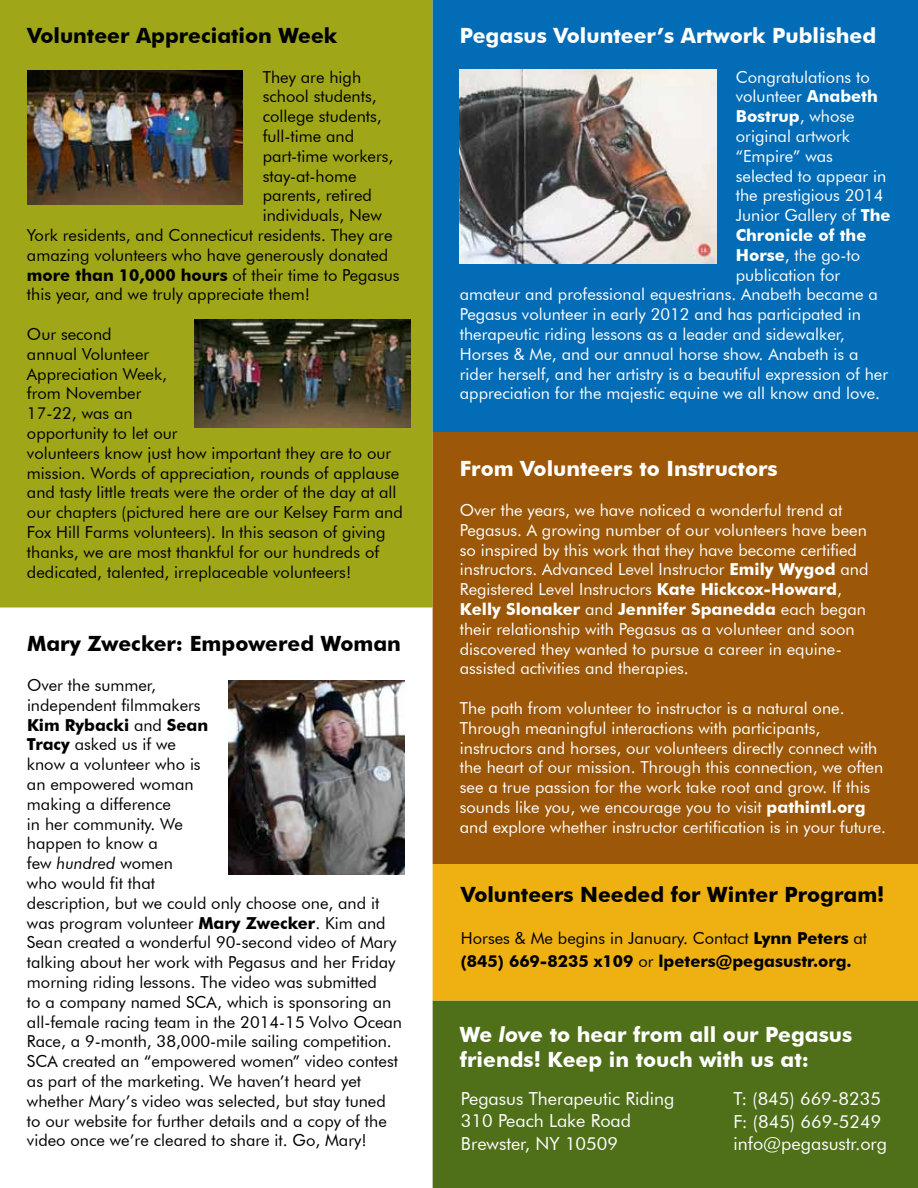
<style>
.page{position:relative;width:918px;height:1188px;background:#fff}
.page>*{position:absolute;margin:0;border:0;box-sizing:border-box;transform-origin:0 0}
.t1{font:700 21px/25.2px "Futura BT";color:#fff}
.t2{font:700 21px "Futura BT";color:#000}
.t3{font:18px/22.5px "Futura BT";color:#fff}
.t4{font:16.5px/19.8px "Futura BT";color:#000}
.t5{font:16.5px/19.8px "Futura BT";color:#fff}
.t6{font:700 16.5px/22.5px "Futura BT";color:#000}
.t7{font:700 16.5px "Futura BT";color:#fff}
.s1{font-weight:700}
.s2{font-style:italic}
.s3{font-weight:400}
</style>
<div class="page">
<div style="left:433px;top:1000px;width:485px;height:188px;background:#4f6f19"></div>
<div style="left:0;top:0;width:433px;height:608px;background:#9fa617"></div>
<div style="left:433px;top:0;width:485px;height:432px;background:#036cb6"></div>
<img style="left:27px;top:71px;width:216px;height:134px">
<img style="left:228px;top:680px;width:176px;height:194px">
<div style="left:433px;top:432px;width:485px;height:432px;background:#9c5708"></div>
<div style="left:433px;top:864px;width:485px;height:136px;background:#eeb111"></div>
<img style="left:195px;top:320px;width:215px;height:108px">
<img style="left:460px;top:69px;width:256px;height:194px">
<p class="t2" style="left:27px;top:23px;width:312px">Volunteer Appreciation Week</p>
<p class="t4" style="left:263px;top:67px;width:100px">They are high</p>
<p class="t4" style="left:263px;top:86px;width:115px">school students,</p>
<p class="t4" style="left:263px;top:106px;width:121px">college students,</p>
<p class="t4" style="left:263px;top:126px;width:93px">full-time and</p>
<p class="t4" style="left:263px;top:146px;width:132px">part-time workers,</p>
<p class="t4" style="left:263px;top:166px;width:95px">stay-at-home</p>
<p class="t4" style="left:263px;top:185px;width:111px">parents, retired</p>
<p class="t4" style="left:263px;top:205px;width:120px">individuals, New</p>
<p class="t4" style="left:27px;top:225px;width:367px">York residents, and Connecticut residents. They are</p>
<p class="t4" style="left:27px;top:245px;width:363px">amazing volunteers who have generously donated</p>
<p class="t4" style="left:27px;top:265px;width:374px"><span class="s1">more than 10,000 hours</span> of their time to Pegasus</p>
<p class="t4" style="left:27px;top:284px;width:285px">this year, and we truly appreciate them!</p>
<p class="t4" style="left:27px;top:324px;width:377px">Our second<br>annual Volunteer<br>Appreciation Week,<br>from November<br>17-22, was an<br>opportunity to let our<br>volunteers know just how important they are to our mission. Words of appreciation, rounds of applause and tasty little treats were the order of the day at all our chapters (pictured here are our Kelsey Farm and Fox Hill Farms volunteers). In this season of giving thanks, we are most thankful for our hundreds of dedicated, talented, irreplaceable volunteers!</p>
<p class="t2" style="left:27px;top:631px;width:375px">Mary Zwecker: Empowered Woman</p>
<p class="t4" style="left:27px;top:675px;width:377px">Over the summer,<br>independent filmmakers<br><span class="s1">Kim Rybacki</span> and <span class="s1">Sean<br>Tracy</span> asked us if we<br>know a volunteer who is<br>an empowered woman<br>making a difference<br>in her community. We<br>happen to know a<br>few <span class="s2">hundred</span> women<br>who would fit that<br>description, but we could only choose one, and it was program volunteer <span class="s1">Mary Zwecker</span>. Kim and Sean created a wonderful 90-second video of Mary talking about her work with Pegasus and her Friday morning riding lessons. The video was submitted<br>to a company named SCA, which is sponsoring an all-female racing team in the 2014-15 Volvo Ocean Race, a 9-month, 38,000-mile sailing competition.<br>SCA created an “empowered women” video contest as part of the marketing. We haven’t heard yet whether Mary’s video was selected, but stay tuned to our website for further details and a copy of the video once we’re cleared to share it. Go, Mary!</p>
<p class="t1" style="left:460px;top:23px;width:418px">Pegasus Volunteer’s Artwork Published</p>
<p class="t5" style="left:736px;top:67px;width:135px">Congratulations to</p>
<p class="t5" style="left:736px;top:86px;width:144px">volunteer <span class="s1">Anabeth</span></p>
<p class="t7" style="left:736px;top:106px;width:120px">Bostrup<span class="s3">, whose</span></p>
<p class="t5" style="left:736px;top:126px;width:116px">original artwork</p>
<p class="t5" style="left:736px;top:146px;width:99px">“Empire” was</p>
<p class="t5" style="left:736px;top:166px;width:152px">selected to appear in</p>
<p class="t5" style="left:736px;top:185px;width:149px">the prestigious 2014</p>
<p class="t5" style="left:736px;top:205px;width:156px">Junior Gallery of <span class="s1">The</span></p>
<p class="t7" style="left:736px;top:225px;width:132px">Chronicle of the</p>
<p class="t5" style="left:736px;top:245px;width:126px"><span class="s1">Horse</span>, the go-to</p>
<p class="t5" style="left:736px;top:265px;width:106px">publication for</p>
<p class="t5" style="left:460px;top:284px;width:420px">amateur and professional equestrians. Anabeth became a</p>
<p class="t5" style="left:460px;top:304px;width:403px">Pegasus volunteer in early 2012 and has participated in</p>
<p class="t5" style="left:460px;top:324px;width:386px">therapeutic riding lessons as a leader and sidewalker,</p>
<p class="t5" style="left:460px;top:344px;width:400px">Horses &amp; Me, and our annual horse show. Anabeth is a</p>
<p class="t5" style="left:460px;top:364px;width:430px">rider herself, and her artistry is a beautiful expression of her</p>
<p class="t5" style="left:460px;top:383px;width:422px">appreciation for the majestic equine we all know and love.</p>
<p class="t1" style="left:460px;top:456px;width:319px">From Volunteers to Instructors</p>
<p class="t5" style="left:460px;top:500px;width:410px">Over the years, we have noticed a wonderful trend at Pegasus. A growing number of our volunteers have been so inspired by this work that they have become certified instructors. Advanced Level Instructor <span class="s1">Emily Wygod</span> and Registered Level Instructors <span class="s1">Kate Hickcox-Howard</span>, <span class="s1">Kelly Slonaker</span> and <span class="s1">Jennifer Spanedda</span> each began their relationship with Pegasus as a volunteer and soon discovered they wanted to pursue a career in equine&shy;assisted activities and therapies.</p>
<p class="t5" style="left:460px;top:698px;width:428px">The path from volunteer to instructor is a natural one.<br>Through meaningful interactions with participants, instructors and horses, our volunteers directly connect with the heart of our mission. Through this connection, we often see a true passion for the work take root and grow. If this sounds like you, we encourage you to visit <span class="s1">pathintl.org </span>and explore whether instructor certification is in your future.</p>
<p class="t2" style="left:461px;top:882px;width:425px">Volunteers Needed for Winter Program!</p>
<p class="t6" style="left:461px;top:927px;width:408px"><span class="s3">Horses &amp; Me begins in January. Contact</span> Lynn Peters <span class="s3">at </span>(845) 669-8235 x109 <span class="s3">or</span> lpeters@pegasustr.org.</p>
<p class="t1" style="left:460px;top:1022px;width:394px">We <span class="s2">love</span> to hear from all our Pegasus friends! Keep in touch with us at:</p>
<p class="t3" style="left:461px;top:1087px;width:215px">Pegasus Therapeutic Riding<br>310 Peach Lake Road<br>Brewster, NY 10509</p>
<p class="t3" style="left:734px;top:1087px;width:155px">T: (845) 669-8235<br>F: (845) 669-5249 info@pegasustr.org</p>
</div>
